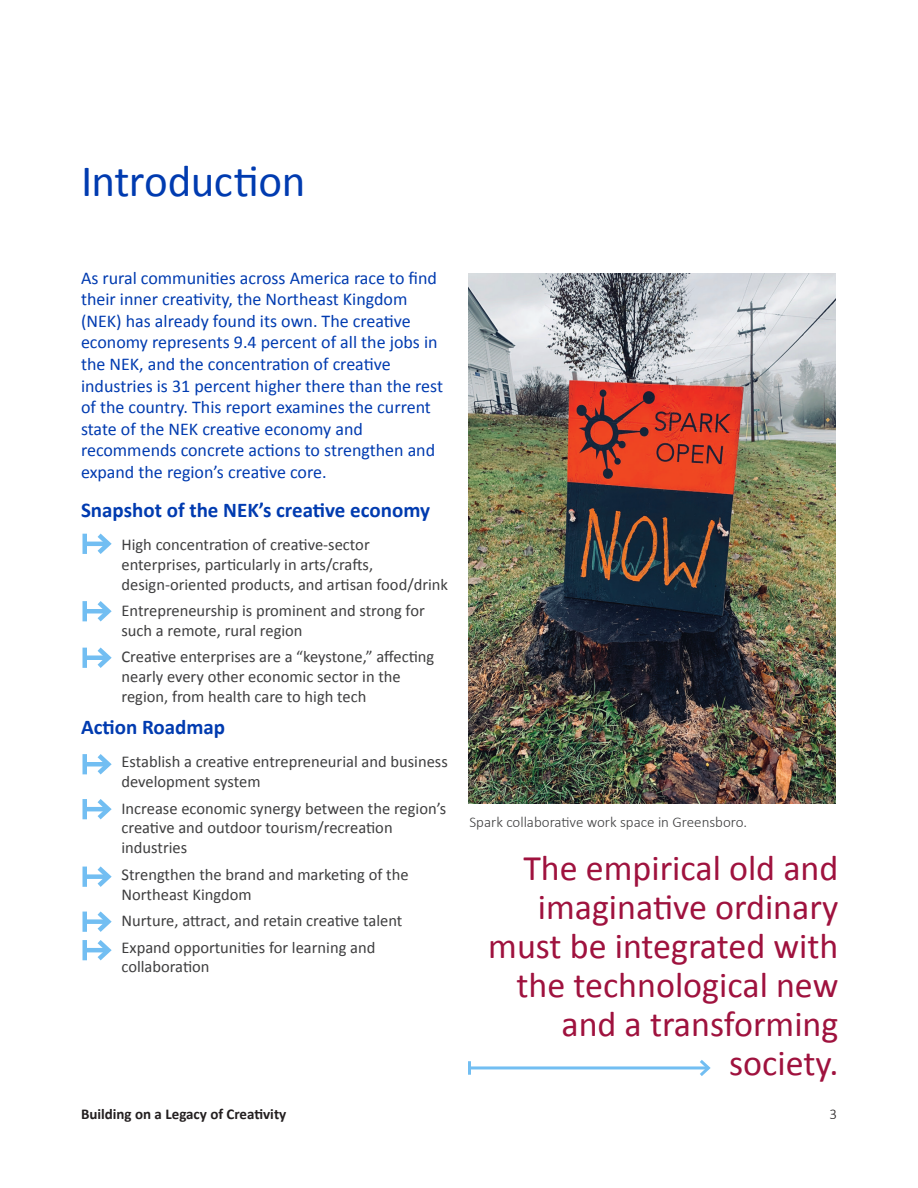
<style>
.page{position:relative;width:918px;height:1188px;background:#fff}
.page>*{position:absolute;margin:0;border:0;box-sizing:border-box;transform-origin:0 0}
.t1{font:45px "Calibri";letter-spacing:-.01em;color:#003bb0}
.t2{font:36px/39px "Calibri";color:#9f123e;text-align:right}
.t3{font:700 21px "Calibri";color:#003bb0}
.t4{font:18px/21.6px "Calibri";color:#003bb0}
.t5{font:16.5px/19.8px "Calibri";color:#3e3e3f}
.t6{font:300 15px "Calibri";color:#3e3e3f}
.t7{font:700 15px "Calibri";color:#231f20}
.t8{font:300 15px "Calibri";color:#231f20}
</style>
<div class="page">
<hr style="left:85px;top:542px;width:23px;height:4px;background:#72bef2">
<div style="left:82px;top:534px;width:5px;height:20px;background:#72bef2"></div>
<svg style="left:93px;top:533px;width:19px;height:21px"></svg>
<div style="left:85px;top:609px;width:23px;height:5px;background:#72bef2"></div>
<div style="left:82px;top:601px;width:5px;height:20px;background:#72bef2"></div>
<svg style="left:93px;top:601px;width:19px;height:21px"></svg>
<hr style="left:85px;top:656px;width:23px;height:4px;background:#72bef2">
<div style="left:82px;top:648px;width:5px;height:20px;background:#72bef2"></div>
<svg style="left:93px;top:647px;width:19px;height:21px"></svg>
<hr style="left:85px;top:762px;width:23px;height:4px;background:#72bef2">
<div style="left:82px;top:754px;width:5px;height:20px;background:#72bef2"></div>
<svg style="left:93px;top:754px;width:19px;height:21px"></svg>
<hr style="left:85px;top:807px;width:23px;height:4px;background:#72bef2">
<div style="left:82px;top:799px;width:5px;height:20px;background:#72bef2"></div>
<svg style="left:93px;top:799px;width:19px;height:21px"></svg>
<div style="left:85px;top:874px;width:23px;height:5px;background:#72bef2"></div>
<div style="left:82px;top:867px;width:5px;height:20px;background:#72bef2"></div>
<svg style="left:93px;top:866px;width:19px;height:21px"></svg>
<div style="left:85px;top:919px;width:23px;height:5px;background:#72bef2"></div>
<div style="left:82px;top:912px;width:5px;height:20px;background:#72bef2"></div>
<hr style="left:85px;top:948px;width:23px;height:4px;background:#72bef2">
<div style="left:82px;top:940px;width:5px;height:20px;background:#72bef2"></div>
<svg style="left:93px;top:911px;width:19px;height:50px"></svg>
<img style="left:468px;top:273px;width:368px;height:531px">
<hr style="left:470px;top:1066px;width:238px;height:3px;background:#72bef2">
<hr style="left:468px;top:1061px;width:3px;height:14px;background:#72bef2">
<svg style="left:697px;top:1060px;width:14px;height:16px"></svg>
<p class="t1" style="left:81px;top:152px;width:226px">Introduction</p>
<p class="t4" style="left:81px;top:267px;width:364px">As rural communities across America race to find their inner creativity, the Northeast Kingdom (NEK) has already found its own. The creative economy represents 9.4 percent of all the jobs in the NEK, and the concentration of creative industries is 31 percent higher there than the rest of the country. This report examines the current state of the NEK creative economy and recommends concrete actions to strengthen and expand the region’s creative core.</p>
<p class="t3" style="left:81px;top:496px;width:351px">Snapshot of the NEK’s creative economy</p>
<p class="t5" style="left:122px;top:535px;width:328px">High concentration of creative-sector enterprises, particularly in arts/crafts, design-oriented products, and artisan food/drink</p>
<p class="t5" style="left:122px;top:601px;width:305px">Entrepreneurship is prominent and strong for such a remote, rural region</p>
<p class="t5" style="left:122px;top:647px;width:314px">Creative enterprises are a “keystone,” affecting nearly every other economic sector in the region, from health care to high tech</p>
<p class="t3" style="left:81px;top:714px;width:146px">Action Roadmap</p>
<p class="t5" style="left:122px;top:752px;width:328px">Establish a creative entrepreneurial and business development system</p>
<p class="t5" style="left:122px;top:798px;width:326px">Increase economic synergy between the region’s creative and outdoor tourism/recreation industries</p>
<p class="t5" style="left:122px;top:864px;width:289px">Strengthen the brand and marketing of the<br>Northeast Kingdom</p>
<p class="t5" style="left:122px;top:911px;width:282px">Nurture, attract, and retain creative talent</p>
<p class="t5" style="left:122px;top:937px;width:255px">Expand opportunities for learning and collaboration</p>
<p class="t6" style="left:470px;top:812px;width:279px">Spark collaborative work space in Greensboro.</p>
<p class="t2" style="left:488px;top:849px;width:352px">The empirical old and imaginative ordinary must be integrated with the technological new and a transforming</p>
<p class="t2" style="left:729px;top:1044px;width:111px">society.</p>
<p class="t7" style="left:81px;top:1104px;width:207px">Building on a Legacy of Creativity</p>
<p class="t8" style="left:829px;top:1105px;width:9px">3</p>
</div>
